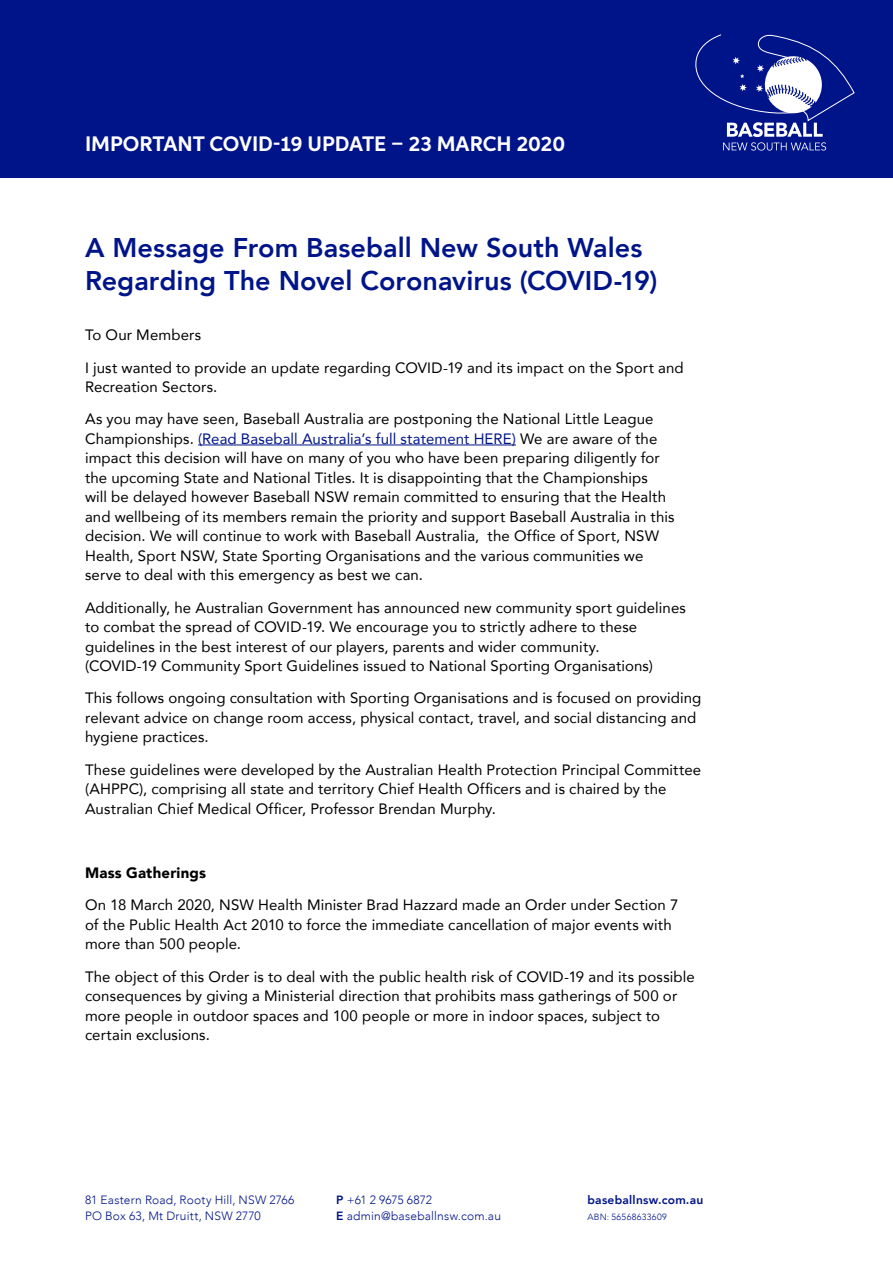
<style>
.page{position:relative;width:893px;height:1263px;background:#fff}
.page>*{position:absolute;margin:0;border:0;box-sizing:border-box;transform-origin:0 0}
.t1{font:800 27px/33px "Avenir";color:#001489}
.t2{font:700 21px "Neutro";color:#fff}
.t3{font:15px/19.5px "Avenir";letter-spacing:.005em;color:#000}
.t4{font:900 15px "Avenir";letter-spacing:.01em;color:#000}
.t5{font:300 12px/16.5px "Avenir";letter-spacing:.015em;color:#001489}
.t6{font:800 12px "Avenir";letter-spacing:.02em;color:#001489}
.t7{font:300 9px "Avenir";letter-spacing:.045em;color:#001489}
.s1{color:#001489}
.s2{font-weight:800}
</style>
<div class="page">
<div style="left:0;top:0;width:893px;height:177px;background:#001489"></div>
<svg style="left:695px;top:34px;width:160px;height:117px"></svg>
<hr style="left:198px;top:445px;width:318px;height:1px;background:#001489">
<h2 class="t2" style="left:85px;top:130px;width:482px">IMPORTANT COVID-19 UPDATE – 23 MARCH 2020</h2>
<h1 class="t1" style="left:85px;top:231px;width:574px">A Message From Baseball New South Wales<br>Regarding The Novel Coronavirus (COVID-19)</h1>
<p class="t3" style="left:85px;top:319px;width:600px;line-height:32.2px">To Our Members<br>I just wanted to provide an update regarding COVID-19 and its impact on the Sport and</p>
<p class="t3" style="left:85px;top:370px;width:570px;line-height:32.2px">Recreation Sectors.<br>As you may have seen, Baseball Australia are postponing the National Little League</p>
<p class="t3" style="left:85px;top:428px;width:591px">Championships. <span class="s1">(Read Baseball Australia’s full statement HERE)</span> We are aware of the impact this decision will have on many of you who have been preparing diligently for the upcoming State and National Titles. It is disappointing that the Championships<br>will be delayed however Baseball NSW remain committed to ensuring that the Health and wellbeing of its members remain the priority and support Baseball Australia in this decision. We will continue to work with Baseball Australia, the Office of Sport, NSW Health, Sport NSW, State Sporting Organisations and the various communities we serve to deal with this emergency as best we can.</p>
<p class="t3" style="left:85px;top:597px;width:602px">Additionally, he Australian Government has announced new community sport guidelines to combat the spread of COVID-19. We encourage you to strictly adhere to these guidelines in the best interest of our players, parents and wider community.<br>(COVID-19 Community Sport Guidelines issued to National Sporting Organisations)</p>
<p class="t3" style="left:85px;top:688px;width:618px">This follows ongoing consultation with Sporting Organisations and is focused on providing relevant advice on change room access, physical contact, travel, and social distancing and hygiene practices.</p>
<p class="t3" style="left:85px;top:759px;width:618px">These guidelines were developed by the Australian Health Protection Principal Committee (AHPPC), comprising all state and territory Chief Health Officers and is chaired by the<br>Australian Chief Medical Officer, Professor Brendan Murphy.</p>
<p class="t4" style="left:85px;top:860px;width:123px">Mass Gatherings</p>
<p class="t3" style="left:85px;top:895px;width:595px">On 18 March 2020, NSW Health Minister Brad Hazzard made an Order under Section 7 of the Public Health Act 2010 to force the immediate cancellation of major events with more than 500 people.</p>
<p class="t3" style="left:85px;top:966px;width:611px">The object of this Order is to deal with the public health risk of COVID-19 and its possible consequences by giving a Ministerial direction that prohibits mass gatherings of 500 or more people in outdoor spaces and 100 people or more in indoor spaces, subject to certain exclusions.</p>
<p class="t5" style="left:85px;top:1191px;width:211px">81 Eastern Road, Rooty Hill, NSW 2766<br>PO Box 63, Mt Druitt, NSW 2770</p>
<p class="t5" style="left:336px;top:1191px;width:166px"><span class="s2">P</span> +61 2 9675 6872<br><span class="s2">E</span> admin@baseballnsw.com.au</p>
<p class="t6" style="left:587px;top:1190px;width:117px">baseballnsw.com.au</p>
<p class="t7" style="left:587px;top:1212px;width:81px">ABN: 56568633609</p>
</div>
